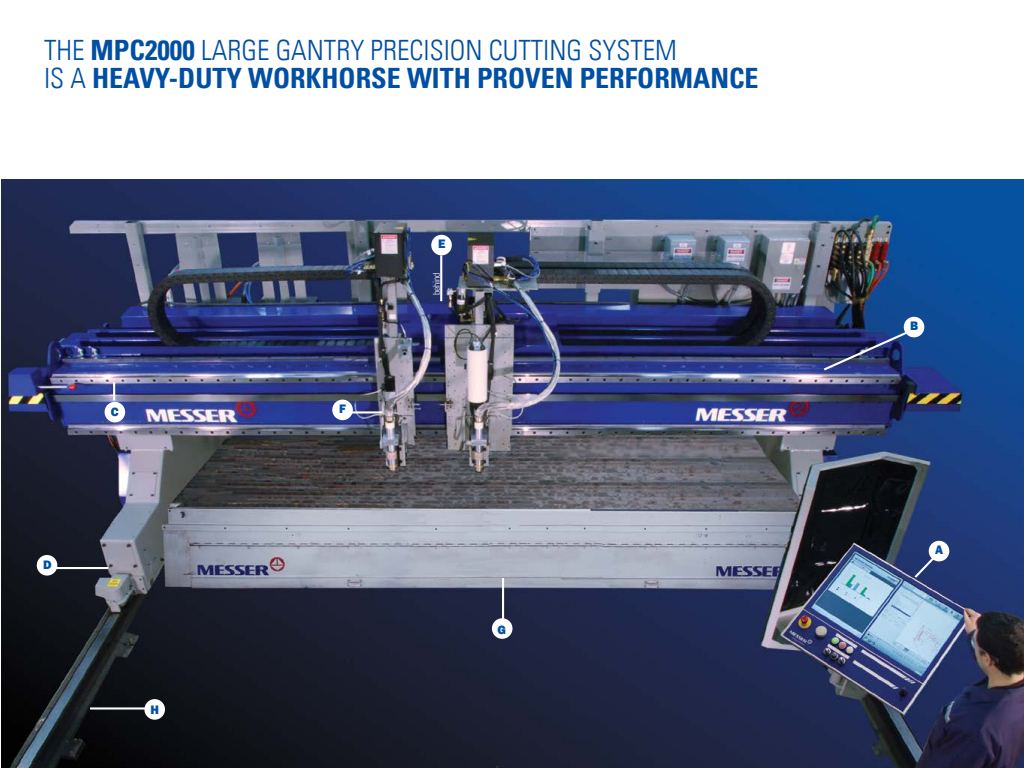
<style>
.page{position:relative;width:1024px;height:768px;background:#fff}
.page>*{position:absolute;margin:0;border:0;box-sizing:border-box;transform-origin:0 0}
.t1{font:28px "Univers Com 47 Light Cond";color:#004fa3}
.t2{font:28px "Univers Com 67 Bold Cond";color:#004fa3}
.t3{font:800 12.6px "Franklin Gothic";color:#004fa3}
.t4{font:9.4px "Univers Com 47 Light Cond";color:#fff}
.s1{font-family:"Univers Com 67 Bold Cond"}
.s2{font-family:"Univers Com 47 Light Cond"}
</style>
<div class="page">
<img style="left:1px;top:179px;width:1023px;height:589px">
<div style="left:37px;top:555px;width:20px;height:21px;background:#fff;border-radius:50%"></div>
<div style="left:929px;top:541px;width:20px;height:20px;background:#fff;border-radius:50%"></div>
<div style="left:332px;top:400px;width:21px;height:20px;background:#fff;border-radius:50%"></div>
<div style="left:431px;top:235px;width:21px;height:20px;background:#fff;border-radius:50%"></div>
<div style="left:904px;top:317px;width:20px;height:20px;background:#fff;border-radius:50%"></div>
<div style="left:492px;top:618px;width:20px;height:21px;background:#fff;border-radius:50%"></div>
<hr style="left:53px;top:567px;width:55px;height:2px;background:#fff">
<hr style="left:502px;top:578px;width:2px;height:43px;background:#fff">
<svg style="left:912px;top:554px;width:25px;height:26px"></svg>
<svg style="left:821px;top:330px;width:88px;height:42px"></svg>
<hr style="left:351px;top:411px;width:31px;height:3px;background:#fff">
<div style="left:105px;top:402px;width:20px;height:20px;background:#fff;border-radius:50%"></div>
<svg style="left:113px;top:382px;width:2px;height:19px"></svg>
<hr style="left:440px;top:255px;width:2px;height:46px;background:#fff">
<div style="left:144px;top:699px;width:21px;height:21px;background:#fff;border-radius:50%"></div>
<hr style="left:90px;top:707px;width:55px;height:3px;background:#fff">
<p class="t1" style="left:44px;top:34px;width:634px">THE <span class="s1">MPC2000</span> LARGE GANTRY PRECISION CUTTING SYSTEM</p>
<p class="t2" style="left:44px;top:61px;width:716px"><span class="s2">IS A</span> HEAVY-DUTY WORKHORSE WITH PROVEN PERFORMANCE</p>
<p class="t3" style="left:438px;top:236px;width:9px">E</p>
<p class="t3" style="left:43px;top:556px;width:10px">D</p>
<p class="t3" style="left:111px;top:404px;width:9px">C</p>
<p class="t3" style="left:150px;top:702px;width:10px">H</p>
<p class="t3" style="left:339px;top:401px;width:8px">F</p>
<p class="t4" style="left:431px;top:295px;width:25px;rotate:-90deg">behind</p>
<p class="t3" style="left:498px;top:621px;width:10px">G</p>
<p class="t3" style="left:910px;top:318px;width:10px">B</p>
<p class="t3" style="left:935px;top:542px;width:10px">A</p>
</div>
